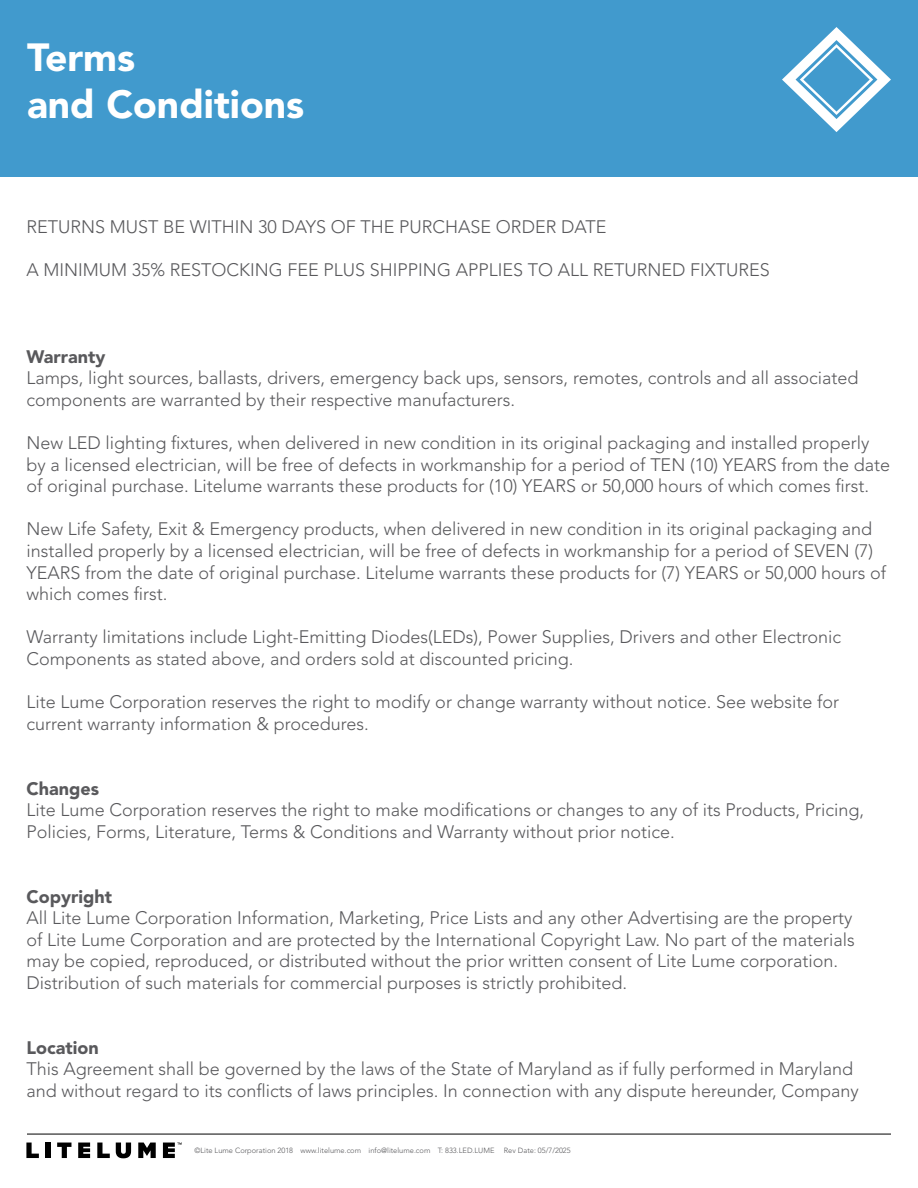
<style>
.page{position:relative;width:918px;height:1188px;background:#fff}
.page>*{position:absolute;margin:0;border:0;box-sizing:border-box;transform-origin:0 0}
.t1{font:900 39px/46.8px "Avenir LT Std";color:#fff}
.t2{font:300 18px/21.6px "Avenir LT Std";color:#59595c}
.t3{font:900 18px "Avenir LT Std";color:#59595c}
.t4{font:300 7.5px "Avenir LT Std";color:#59595c}
</style>
<div class="page">
<div style="left:0;top:0;width:918px;height:177px;background:#419acd"></div>
<svg style="left:782px;top:27px;width:109px;height:105px"></svg>
<hr style="left:27px;top:1134px;width:864px;height:1px;background:#000">
<svg style="left:26px;top:1143px;width:13px;height:15px"></svg>
<div style="left:46px;top:1143px;width:5px;height:15px;background:#000"></div>
<svg style="left:57px;top:1143px;width:14px;height:15px"></svg>
<svg style="left:78px;top:1143px;width:12px;height:15px"></svg>
<svg style="left:97px;top:1143px;width:13px;height:15px"></svg>
<svg style="left:116px;top:1143px;width:15px;height:15px"></svg>
<svg style="left:138px;top:1143px;width:18px;height:15px"></svg>
<svg style="left:163px;top:1143px;width:19px;height:15px"></svg>
<h1 class="t1" style="left:27px;top:34px;width:279px">Terms<br>and Conditions</h1>
<p class="t2" style="left:26px;top:216px;width:582px">RETURNS MUST BE WITHIN 30 DAYS OF THE PURCHASE ORDER DATE</p>
<p class="t2" style="left:26px;top:259px;width:745px">A MINIMUM 35% RESTOCKING FEE PLUS SHIPPING APPLIES TO ALL RETURNED FIXTURES</p>
<p class="t3" style="left:26px;top:346px;width:80px">Warranty</p>
<p class="t2" style="left:26px;top:367px;width:834px">Lamps, light sources, ballasts, drivers, emergency back ups, sensors, remotes, controls and all associated components are warranted by their respective manufacturers.</p>
<p class="t2" style="left:26px;top:432px;width:865px">New LED lighting fixtures, when delivered in new condition in its original packaging and installed properly by a licensed electrician, will be free of defects in workmanship for a period of TEN (10) YEARS from the date of original purchase. Litelume warrants these products for (10) YEARS or 50,000 hours of which comes first.</p>
<p class="t2" style="left:26px;top:519px;width:861px">New Life Safety, Exit &amp; Emergency products, when delivered in new condition in its original packaging and installed properly by a licensed electrician, will be free of defects in workmanship for a period of SEVEN (7)<br>YEARS from the date of original purchase. Litelume warrants these products for (7) YEARS or 50,000 hours of which comes first.</p>
<p class="t2" style="left:26px;top:627px;width:816px">Warranty limitations include Light-Emitting Diodes(LEDs), Power Supplies, Drivers and other Electronic<br>Components as stated above, and orders sold at discounted pricing.</p>
<p class="t2" style="left:26px;top:691px;width:814px">Lite Lume Corporation reserves the right to modify or change warranty without notice. See website for current warranty information &amp; procedures.</p>
<p class="t3" style="left:26px;top:778px;width:74px">Changes</p>
<p class="t2" style="left:26px;top:799px;width:839px">Lite Lume Corporation reserves the right to make modifications or changes to any of its Products, Pricing,<br>Policies, Forms, Literature, Terms &amp; Conditions and Warranty without prior notice.</p>
<p class="t3" style="left:26px;top:886px;width:87px">Copyright</p>
<p class="t2" style="left:26px;top:907px;width:830px">All Lite Lume Corporation Information, Marketing, Price Lists and any other Advertising are the property of Lite Lume Corporation and are protected by the International Copyright Law. No part of the materials may be copied, reproduced, or distributed without the prior written consent of Lite Lume corporation.<br>Distribution of such materials for commercial purposes is strictly prohibited.</p>
<p class="t3" style="left:26px;top:1037px;width:74px">Location</p>
<p class="t2" style="left:26px;top:1059px;width:834px">This Agreement shall be governed by the laws of the State of Maryland as if fully performed in Maryland and without regard to its conflicts of laws principles. In connection with any dispute hereunder, Company</p>
<p class="t4" style="left:194px;top:1146px;width:378px">©Lite Lume Corporation 2018 www.litelume.com info@litelume.com T: 833.LED.LUME Rev Date: 05/7/2025</p>
</div>
